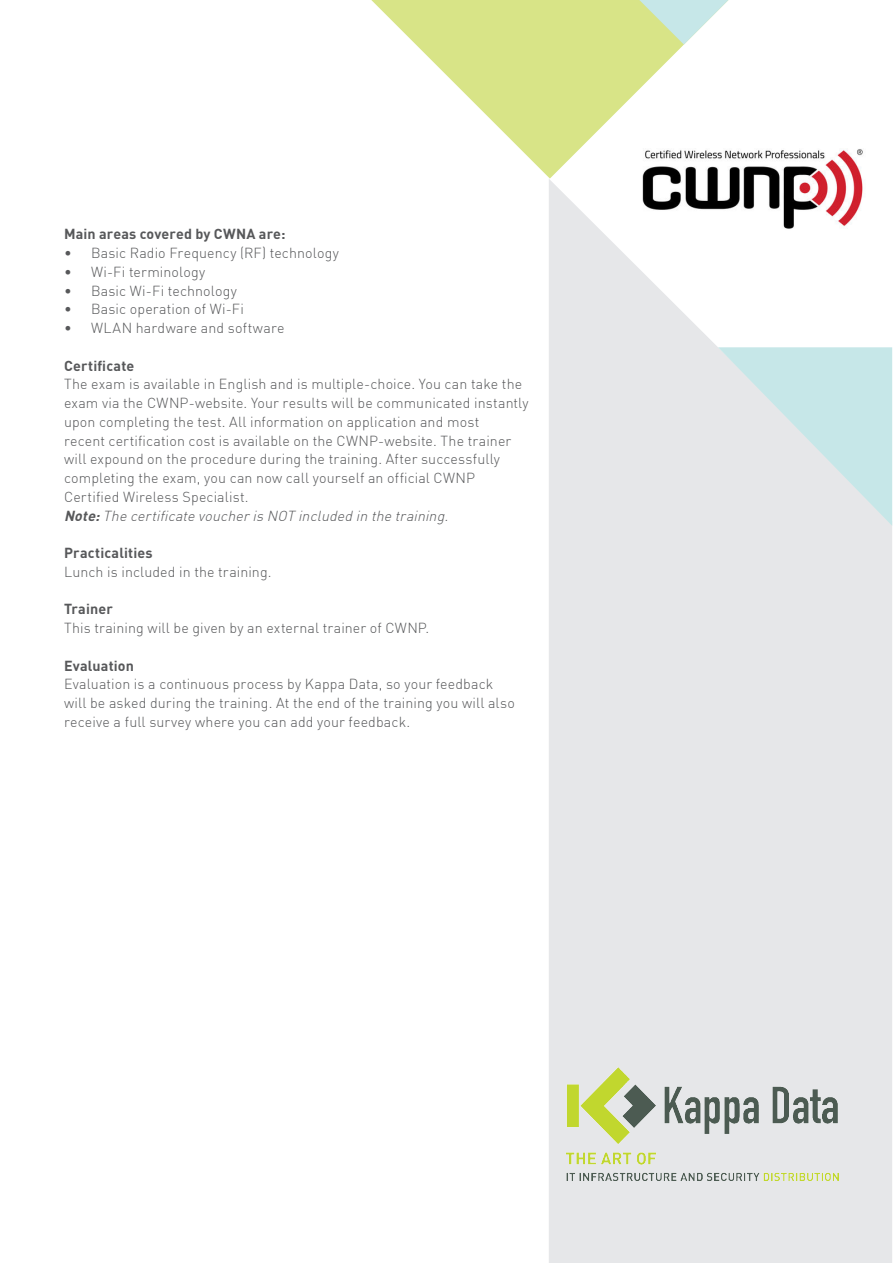
<style>
.page{position:relative;width:893px;height:1263px;background:#fff}
.page>*{position:absolute;margin:0;border:0;box-sizing:border-box;transform-origin:0 0}
.bodycopy_paragraph{font:300 14.25px/18.8px "DIN";letter-spacing:.01em;color:#57585a}
.bodycopy_paragraph-2{font:700 14.25px "DIN";letter-spacing:.01em;color:#57585a}
.bodycopy_paragraph-3{font:italic 300 14.25px "DIN";color:#57585a}
.s1{font-weight:700}
</style>
<div class="page">
<svg style="left:549px;top:179px;width:343px;height:1084px;background:#e8e9eb"></svg>
<svg style="left:371px;top:0;width:313px;height:179px;fill:#d8e487"></svg>
<svg style="left:639px;top:0;width:89px;height:45px"></svg>
<svg style="left:718px;top:347px;width:174px;height:179px;background:#d5e7e8"></svg>
<img style="left:567px;top:1068px;width:272px;height:112px">
<img style="left:625px;top:131px;width:250px;height:99px">
<p class="bodycopy_paragraph-2" style="left:64px;top:225px;width:223px">Main areas covered by CWNA are:</p>
<p class="bodycopy_paragraph" style="left:64px;top:243px;width:276px">• Basic Radio Frequency (RF) technology</p>
<p class="bodycopy_paragraph" style="left:64px;top:262px;width:143px">• Wi-Fi terminology</p>
<p class="bodycopy_paragraph" style="left:64px;top:281px;width:174px">• Basic Wi-Fi technology</p>
<p class="bodycopy_paragraph" style="left:64px;top:300px;width:181px">• Basic operation of Wi-Fi</p>
<p class="bodycopy_paragraph" style="left:64px;top:318px;width:222px">• WLAN hardware and software</p>
<p class="bodycopy_paragraph-2" style="left:64px;top:356px;width:72px">Certificate</p>
<p class="bodycopy_paragraph" style="left:64px;top:375px;width:466px">The exam is available in English and is multiple-choice. You can take the exam via the CWNP-website. Your results will be communicated instantly upon completing the test. All information on application and most<br>recent certification cost is available on the CWNP-website. The trainer will expound on the procedure during the training. After successfully completing the exam, you can now call yourself an official CWNP Certified Wireless Specialist.</p>
<p class="bodycopy_paragraph-3" style="left:64px;top:507px;width:389px"><span class="s1">Note:</span>The certificate voucheris NOT included in the training.</p>
<p class="bodycopy_paragraph-2" style="left:64px;top:544px;width:90px">Practicalities</p>
<p class="bodycopy_paragraph" style="left:64px;top:562px;width:209px">Lunch is included in the training.</p>
<p class="bodycopy_paragraph-2" style="left:64px;top:600px;width:50px">Trainer</p>
<p class="bodycopy_paragraph" style="left:64px;top:618px;width:367px">This training will be given by an external trainer of CWNP.</p>
<p class="bodycopy_paragraph-2" style="left:64px;top:656px;width:71px">Evaluation</p>
<p class="bodycopy_paragraph" style="left:64px;top:675px;width:452px">Evaluation is a continuous process by Kappa Data, so your feedback will be asked during the training. At the end of the training you will also receive a full survey where you can add your feedback.</p>
</div>
